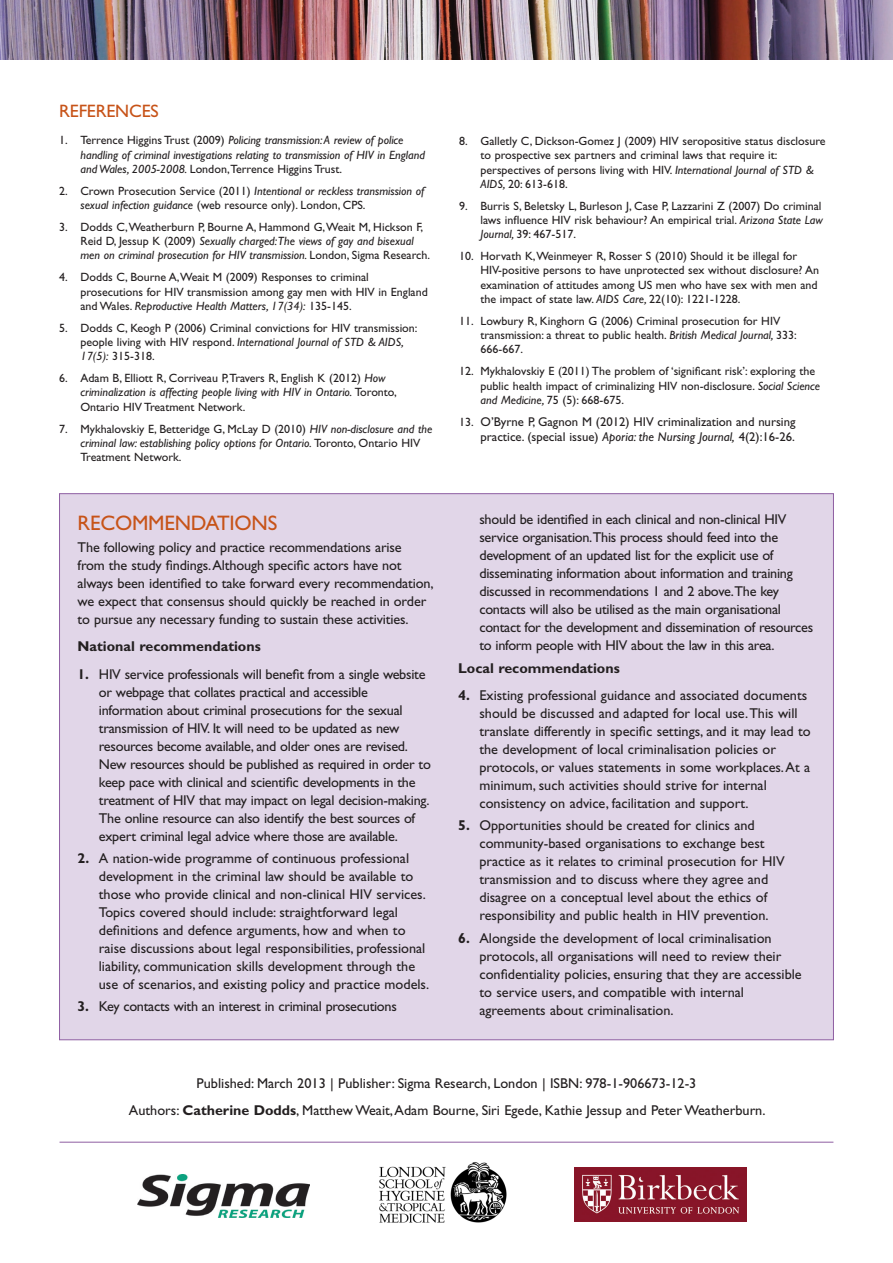
<style>
.page{position:relative;width:893px;height:1263px;background:#fff}
.page>*{position:absolute;margin:0;border:0;box-sizing:border-box;transform-origin:0 0}
._3_subhead{font:21px "Gill Sans";letter-spacing:-.01em;color:#c75318}
._4s_references_head{font:18px "Gill Sans";letter-spacing:-.01em;color:#c75318}
._1_body{font:14.25px/18px "Gill Sans";letter-spacing:-.01em;color:#231f20}
.authors{font:14.25px "Gill Sans";color:#231f20}
._1_body-2{font:700 14.25px "Gill Sans";color:#231f20}
._4_references{font:12.75px/15px "Gill Sans";color:#231f20;text-align:right}
._4_references-2{font:12px/14.2px "Gill Sans";color:#231f20}
._4_references-3{font:italic 12px/14.2px "Gill Sans";color:#231f20}
.s1{font-style:normal}
.s2{font-style:italic}
.s3{font-weight:700}
.s4{font-size:12px}
</style>
<div class="page">
<img style="left:0;top:0;width:893px;height:60px">
<div style="left:59px;top:493px;width:775px;height:547px;background:#e1d6e8;border:1px solid #8e5ea2"></div>
<hr style="left:60px;top:1142px;width:773px;height:1px;background:#8e5ea2">
<img style="left:137px;top:1174px;width:173px;height:43px">
<img style="left:575px;top:1167px;width:171px;height:54px">
<img style="left:379px;top:1162px;width:128px;height:61px">
<p class="_4s_references_head" style="left:59px;top:101px;width:101px">REFERENCES</p>
<p class="_4_references-3" style="left:80px;top:133px;width:346px;text-indent:-21px"><span class="s1">1. Terrence Higgins Trust (2009)</span> Policing transmission: A review of police handling of criminal investigations relating to transmission of HIV in England and Wales, 2005-2008. <span class="s1">London, Terrence Higgins Trust.</span></p>
<p class="_4_references-2" style="left:80px;top:184px;width:346px;text-indent:-21px">2. Crown Prosecution Service (2011) <span class="s2">Intentional or reckless transmission of sexual infection guidance</span> (web resource only). London, CPS.</p>
<p class="_4_references-2" style="left:80px;top:220px;width:351px;text-indent:-21px">3. Dodds C, Weatherburn P, Bourne A, Hammond G, Weait M, Hickson F,<br>Reid D, Jessup K (2009) <span class="s2">Sexually charged:The views of gay and bisexual men on criminal prosecution for HIV transmission.</span> London, Sigma Research.</p>
<p class="_4_references-2" style="left:80px;top:270px;width:349px;text-indent:-21px">4. Dodds C, Bourne A, Weait M (2009) Responses to criminal prosecutions for HIV transmission among gay men with HIV in England and Wales. <span class="s2">Reproductive Health Matters, 17(34):</span> 135-145.</p>
<p class="_4_references-2" style="left:80px;top:320px;width:339px;text-indent:-21px">5. Dodds C, Keogh P (2006) Criminal convictions for HIV transmission: people living with HIV respond. <span class="s2">International Journal of STD &amp; AIDS,<br>17(5):</span> 315-318.</p>
<p class="_4_references-2" style="left:80px;top:371px;width:318px;text-indent:-21px">6. Adam B, Elliott R, Corriveau P, Travers R, English K (2012) <span class="s2">How criminalization is affecting people living with HIV in Ontario.</span> Toronto,<br>Ontario HIV Treatment Network.</p>
<p class="_4_references-2" style="left:80px;top:421px;width:353px;text-indent:-21px">7. Mykhalovskiy E, Betteridge G, McLay D (2010) <span class="s2">HIV non-disclosure and the criminal law: establishing policy options for Ontario.</span> Toronto, Ontario HIV<br>Treatment Network.</p>
<p class="_3_subhead" style="left:78px;top:510px;width:201px">RECOMMENDATIONS</p>
<p class="_1_body" style="left:78px;top:538px;width:358px">The following policy and practice recommendations arise<br>from the study findings. Although specific actors have not always been identified to take forward every recommendation, we expect that consensus should quickly be reached in order to pursue any necessary funding to sustain these activities.</p>
<p class="_1_body-2" style="left:78px;top:638px;width:185px">National recommendations</p>
<p class="_1_body" style="left:99px;top:665px;width:334px;text-indent:-21px"><span class="s3">1.</span> HIV service professionals will benefit from a single website or webpage that collates practical and accessible information about criminal prosecutions for the sexual transmission of HIV. It will need to be updated as new resources become available, and older ones are revised.<br>New resources should be published as required in order to keep pace with clinical and scientific developments in the treatment of HIV that may impact on legal decision-making.<br>The online resource can also identify the best sources of expert criminal legal advice where those are available.</p>
<p class="_1_body" style="left:99px;top:849px;width:332px;text-indent:-21px"><span class="s3">2.</span> A nation-wide programme of continuous professional development in the criminal law should be available to those who provide clinical and non-clinical HIV services.<br>Topics covered should include: straightforward legal definitions and defence arguments, how and when to raise discussions about legal responsibilities, professional liability, communication skills development through the use of scenarios, and existing policy and practice models.</p>
<p class="_1_body" style="left:78px;top:997px;width:321px"><span class="s3">3.</span> Key contacts with an interest in criminal prosecutions</p>
<p class="_4_references-2" style="left:480px;top:134px;width:347px;text-indent:-21px">8. Galletly C, Dickson-Gomez J (2009) HIV seropositive status disclosure to prospective sex partners and criminal laws that require it: perspectives of persons living with HIV. <span class="s2">International Journal of STD &amp; AIDS,</span> 20: 613-618.</p>
<p class="_4_references-2" style="left:480px;top:199px;width:344px;text-align:justify;text-indent:-21px">9. Burris S, Beletsky L, Burleson J, Case P, Lazzarini Z (2007) Do criminal laws influence HIV risk behaviour? An empirical trial. <span class="s2">Arizona State Law Journal,</span> 39: 467-517.</p>
<p class="_4_references-2" style="left:480px;top:249px;width:340px;text-indent:-21px">10. Horvath K, Weinmeyer R, Rosser S (2010) Should it be illegal for HIV-positive persons to have unprotected sex without disclosure? An examination of attitudes among US men who have sex with men and the impact of state law. <span class="s2">AIDS Care,</span> 22(10): 1221-1228.</p>
<p class="_4_references-2" style="left:480px;top:314px;width:318px;text-indent:-21px">11. Lowbury R, Kinghorn G (2006) Criminal prosecution for HIV transmission: a threat to public health. <span class="s2">British Medical Journal,</span> 333:<br>666-667.</p>
<p class="_4_references-2" style="left:480px;top:364px;width:341px;text-indent:-21px">12. Mykhalovskiy E (2011) The problem of ‘significant risk’: exploring the public health impact of criminalizing HIV non-disclosure. <span class="s2">Social Science and Medicine,</span> 75 (5): 668-675.</p>
<p class="_4_references" style="left:459px;top:415px;width:338px"><span class="s4">13.</span> O’Byrne P, Gagnon M (2012) HIV criminalization and nursing practice. (special issue) <span class="s2">Aporia: the Nursing Journal,</span> 4(2):16-26.</p>
<p class="_1_body" style="left:479px;top:511px;width:335px">should be identified in each clinical and non-clinical HIV service organisation.This process should feed into the development of an updated list for the explicit use of disseminating information about information and training discussed in recommendations 1 and 2 above.The key contacts will also be utilised as the main organisational contact for the development and dissemination of resources to inform people with HIV about the law in this area.</p>
<p class="_1_body-2" style="left:458px;top:659px;width:163px">Local recommendations</p>
<p class="_1_body" style="left:479px;top:686px;width:333px;text-indent:-21px"><span class="s3">4.</span> Existing professional guidance and associated documents should be discussed and adapted for local use. This will translate differently in specific settings, and it may lead to the development of local criminalisation policies or protocols, or values statements in some workplaces. At a minimum, such activities should strive for internal consistency on advice, facilitation and support.</p>
<p class="_1_body" style="left:479px;top:816px;width:307px;text-indent:-21px"><span class="s3">5.</span> Opportunities should be created for clinics and community-based organisations to exchange best practice as it relates to criminal prosecution for HIV transmission and to discuss where they agree and disagree on a conceptual level about the ethics of responsibility and public health in HIV prevention.</p>
<p class="_1_body" style="left:479px;top:929px;width:324px;text-indent:-21px"><span class="s3">6.</span> Alongside the development of local criminalisation protocols, all organisations will need to review their confidentiality policies, ensuring that they are accessible to service users, and compatible with internal agreements about criminalisation.</p>
<p class="authors" style="left:197px;top:1075px;width:501px">Published: March 2013 | Publisher: Sigma Research, London | ISBN: 978-1-906673-12-3</p>
<p class="authors" style="left:129px;top:1102px;width:638px">Authors: <span class="s3">Catherine Dodds</span>, Matthew Weait, Adam Bourne, Siri Egede, Kathie Jessup and Peter Weatherburn.</p>
</div>
